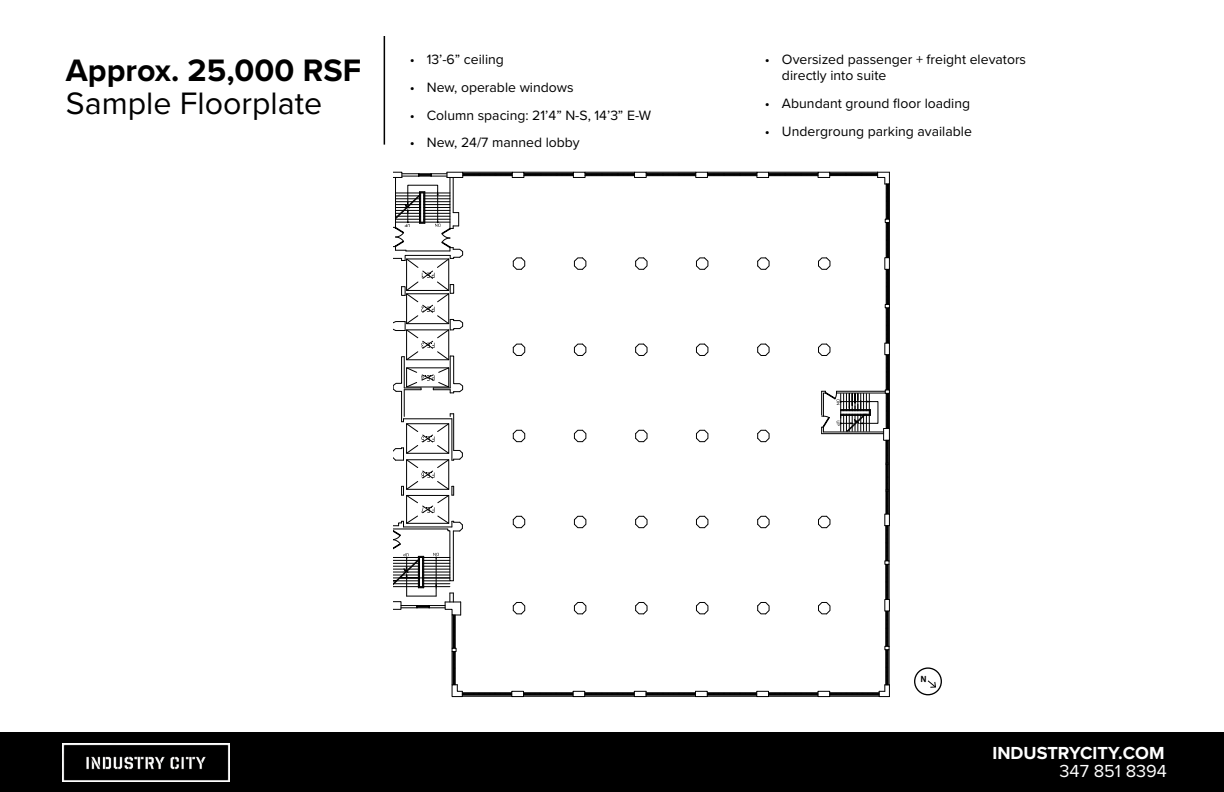
<style>
.page{position:relative;width:1224px;height:792px;background:#fff}
.page>*{position:absolute;margin:0;border:0;box-sizing:border-box;transform-origin:0 0}
.t1{font:700 32.2px "Proxima Nova";color:#000}
.t2{font:32.2px "Proxima Nova";color:#000}
.t3{font:700 18.1px "Proxima Nova";color:#fff}
.t4{font:18.1px "Proxima Nova";color:#fff}
.t5{font:14px/16.1px "Proxima Nova";color:#000}
</style>
<div class="page">
<svg style="left:394px;top:171px;width:548px;height:527px"></svg>
<div style="left:914px;top:667px;width:28px;height:28px;border:1px solid #000;border-radius:50%"></div>
<div style="left:0;top:732px;width:1224px;height:60px;background:#000"></div>
<img style="left:63px;top:743px;width:167px;height:39px">
<hr style="left:384px;top:36px;width:1px;height:109px;background:#000">
<svg style="left:921px;top:676px;width:16px;height:12px"></svg>
<h1 class="t1" style="left:66px;top:47px;width:297px">Approx. 25,000 RSF</h1>
<h1 class="t2" style="left:66px;top:79px;width:258px">Sample Floorplate</h1>
<p class="t5" style="left:410px;top:51px;width:96px">• 13’-6” ceiling</p>
<p class="t5" style="left:410px;top:79px;width:165px">• New, operable windows</p>
<p class="t5" style="left:410px;top:106px;width:243px">• Column spacing: 21’4” N-S, 14’3” E-W</p>
<p class="t5" style="left:410px;top:134px;width:172px">• New, 24/7 manned lobby</p>
<p class="t5" style="left:782px;top:51px;width:246px;text-indent:-17px">• Oversized passenger + freight elevators directly into suite</p>
<p class="t5" style="left:765px;top:95px;width:207px">• Abundant ground floor loading</p>
<p class="t5" style="left:765px;top:122px;width:209px">• Undergroung parking available</p>
<p class="t3" style="left:992px;top:740px;width:174px">INDUSTRYCITY.COM</p>
<p class="t4" style="left:1060px;top:758px;width:109px">347 851 8394</p>
</div>
